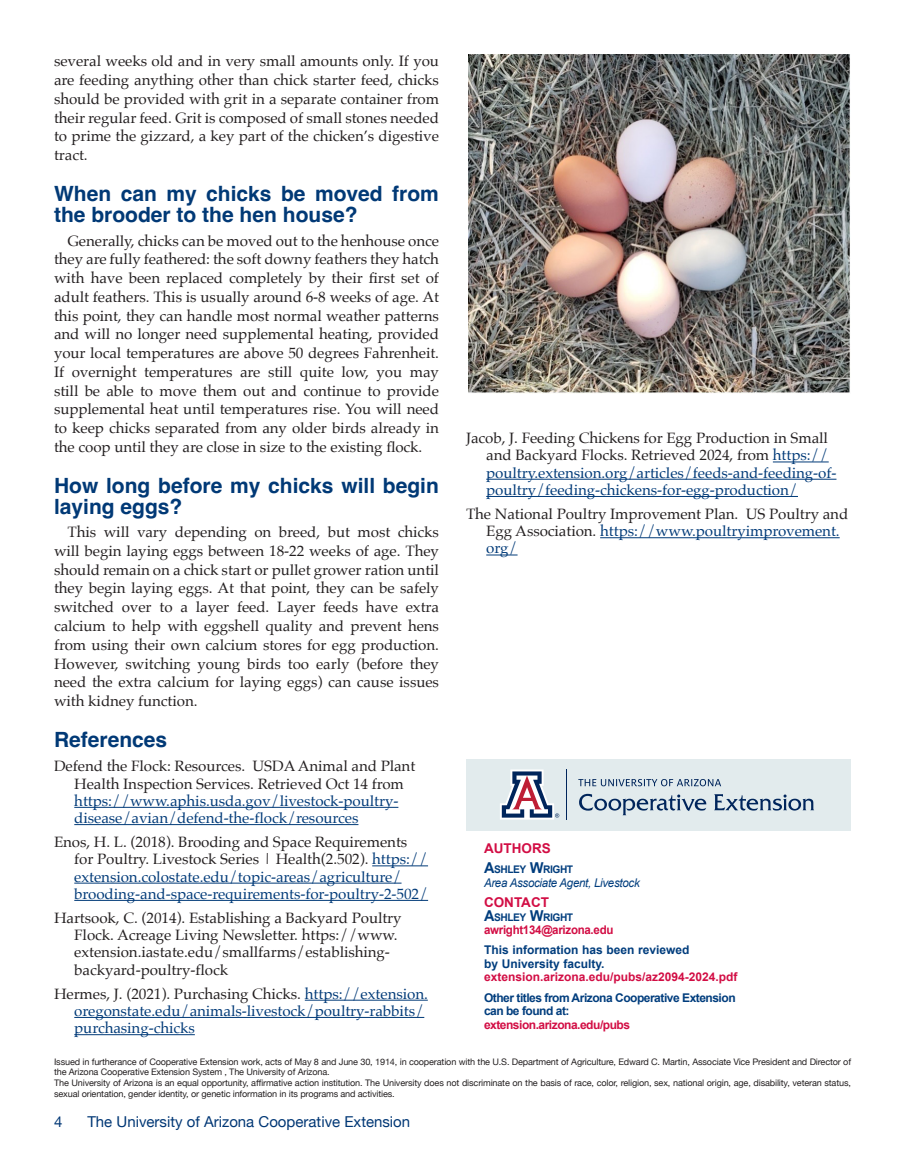
<style>
.page{position:relative;width:905px;height:1175px;background:#fff}
.page>*{position:absolute;margin:0;border:0;box-sizing:border-box;transform-origin:0 0}
.Body_text{font:700 21px/21px "Helvetica";color:#013976}
.Body_text-2{font:15px/18.8px "Palatino";color:#231f20;text-align:justify}
.Body_text-3{font:15px/17.2px "Palatino";color:#013a78}
.t1{font:15px "Helvetica Neue";color:#013775}
.t2{font:700 13.5px "Arial";color:#d20d44}
.t3{font:700 12px "Arial";letter-spacing:-.04em;color:#013d7d}
.t4{font:700 12px "Arial";color:#013d7d}
.t5{font:700 12px "Arial";color:#d20d44}
.t6{font:italic 12px "Arial";letter-spacing:-.025em;color:#013d7d;scale:.96 1}
.t7{font:700 12px "Arial";letter-spacing:-.025em;color:#d20d44}
.t8{font:700 12px "Arial";letter-spacing:-.025em;color:#d20d44;scale:.96 1}
.t9{font:700 10.5px "Arial";color:#013d7d;scale:.96 1}
.t10{font:9px/10.5px "Helvetica Neue";letter-spacing:-.01em;color:#231f20}
.s1{color:#013a78}
.s2{color:#231f20}
.s3{font-size:15px}
</style>
<div class="page">
<hr style="left:74px;top:807px;width:324px;height:1px;background:#013a78">
<hr style="left:74px;top:824px;width:284px;height:1px;background:#013a78">
<hr style="left:372px;top:865px;width:56px;height:1px;background:#013a78">
<hr style="left:74px;top:882px;width:327px;height:1px;background:#013a78">
<hr style="left:74px;top:900px;width:354px;height:1px;background:#013a78">
<hr style="left:305px;top:999px;width:123px;height:1px;background:#013a78">
<hr style="left:74px;top:1017px;width:350px;height:1px;background:#013a78">
<hr style="left:74px;top:1034px;width:121px;height:1px;background:#013a78">
<hr style="left:772px;top:461px;width:56px;height:1px;background:#013a78">
<hr style="left:486px;top:479px;width:350px;height:1px;background:#013a78">
<hr style="left:486px;top:496px;width:312px;height:1px;background:#013a78">
<hr style="left:600px;top:537px;width:239px;height:1px;background:#013a78">
<hr style="left:486px;top:554px;width:31px;height:1px;background:#013a78">
<div style="left:466px;top:760px;width:384px;height:70px;background:#e2ebed"></div>
<svg style="left:500px;top:769px;width:59px;height:50px"></svg>
<hr style="left:566px;top:769px;width:1px;height:50px;background:#00255b">
<svg style="left:579px;top:794px;width:235px;height:21px"></svg>
<svg style="left:578px;top:779px;width:143px;height:7px"></svg>
<img style="left:468px;top:54px;width:382px;height:339px">
<p class="Body_text-2" style="left:54px;top:52px;width:387px">several weeks old and in very small amounts only. If you are feeding anything other than chick starter feed, chicks should be provided with grit in a separate container from their regular feed. Grit is composed of small stones needed to prime the gizzard, a key part of the chicken’s digestive tract.</p>
<p class="Body_text" style="left:54px;top:186px;width:386px">When can my chicks be moved from the brooder to the hen house?</p>
<p class="Body_text-2" style="left:54px;top:231px;width:387px;text-indent:14px">Generally, chicks can be moved out to the henhouse once they are fully feathered: the soft downy feathers they hatch with have been replaced completely by their first set of adult feathers. This is usually around 6-8 weeks of age. At this point, they can handle most normal weather patterns and will no longer need supplemental heating, provided your local temperatures are above 50 degrees Fahrenheit.<br>If overnight temperatures are still quite low, you may still be able to move them out and continue to provide supplemental heat until temperatures rise. You will need to keep chicks separated from any older birds already in the coop until they are close in size to the existing flock.</p>
<p class="Body_text" style="left:54px;top:477px;width:386px">How long before my chicks will begin laying eggs?</p>
<p class="Body_text-2" style="left:54px;top:522px;width:387px;text-indent:14px">This will vary depending on breed, but most chicks will begin laying eggs between 18-22 weeks of age. They should remain on a chick start or pullet grower ration until they begin laying eggs. At that point, they can be safely switched over to a layer feed. Layer feeds have extra calcium to help with eggshell quality and prevent hens from using their own calcium stores for egg production.<br>However, switching young birds too early (before they need the extra calcium for laying eggs) can cause issues with kidney function.</p>
<p class="Body_text" style="left:54px;top:731px;width:115px">References</p>
<p class="Body_text-2" style="left:74px;top:757px;width:343px;line-height:17.2px;text-align:left;text-indent:-20px">Defend the Flock: Resources. USDA Animal and Plant Health Inspection Services. Retrieved Oct 14 from <span class="s1">https://www.aphis.usda.gov/livestock-poultry&shy;disease/avian/defend-the-flock/resources</span></p>
<p class="Body_text-3" style="left:74px;top:833px;width:356px;text-indent:-20px"><span class="s2">Enos, H. L. (2018). Brooding and Space Requirements for Poultry. Livestock Series | Health(2.502).</span> https:// extension.colostate.edu/topic-areas/agriculture/ brooding-and-space-requirements-for-poultry-2-502/</p>
<p class="Body_text-2" style="left:74px;top:909px;width:329px;line-height:17.2px;text-align:left;text-indent:-20px">Hartsook, C. (2014). Establishing a Backyard Poultry Flock. Acreage Living Newsletter. https://www. extension.iastate.edu/smallfarms/establishing&shy;backyard-poultry-flock</p>
<p class="Body_text-3" style="left:74px;top:984px;width:355px;text-indent:-20px"><span class="s2">Hermes, J. (2021). Purchasing Chicks.</span> https://extension. oregonstate.edu/animals-livestock/poultry-rabbits/ purchasing-chicks</p>
<p class="Body_text-3" style="left:486px;top:429px;width:352px;text-indent:-20px"><span class="s2">Jacob, J. Feeding Chickens for Egg Production in Small and Backyard Flocks. Retrieved 2024, from</span> https:// poultry.extension.org/articles/feeds-and-feeding-of&shy;poultry/feeding-chickens-for-egg-production/</p>
<p class="Body_text-2" style="left:486px;top:505px;width:364px;line-height:17.2px;text-align:left;text-indent:-20px">The National Poultry Improvement Plan. US Poultry and<br>Egg Association. <span class="s1">https://www.poultryimprovement. org/</span></p>
<p class="t2" style="left:484px;top:839px;width:68px">AUTHORS</p>
<p class="t9" style="left:484px;top:862px;width:95px"><span class="s3">A</span>SHLEY <span class="s3">W</span>RIGHT</p>
<p class="t6" style="left:484px;top:874px;width:164px">Area Associate Agent, Livestock</p>
<p class="t2" style="left:484px;top:893px;width:66px">CONTACT</p>
<p class="t9" style="left:484px;top:910px;width:95px"><span class="s3">A</span>SHLEY <span class="s3">W</span>RIGHT</p>
<p class="t8" style="left:484px;top:922px;width:136px">awright134@arizona.edu</p>
<p class="t4" style="left:484px;top:942px;width:207px">This information has been reviewed</p>
<p class="t4" style="left:484px;top:955px;width:122px">by University faculty.</p>
<p class="t5" style="left:484px;top:969px;width:255px">extension.arizona.edu/pubs/az2094-2024.pdf</p>
<p class="t3" style="left:484px;top:989px;width:253px">Other titles from Arizona Cooperative Extension</p>
<p class="t3" style="left:484px;top:1003px;width:87px">can be found at:</p>
<p class="t7" style="left:484px;top:1016px;width:148px">extension.arizona.edu/pubs</p>
<p class="t10" style="left:54px;top:1057px;width:798px">Issued in furtherance of Cooperative Extension work, acts of May 8 and June 30, 1914, in cooperation with the U.S. Department of Agriculture, Edward C. Martin, Associate Vice President and Director of the Arizona Cooperative Extension System , The University of Arizona.</p>
<p class="t10" style="left:54px;top:1078px;width:798px">The University of Arizona is an equal opportunity, affirmative action institution. The University does not discriminate on the basis of race, color, religion, sex, national origin, age, disability, veteran status, sexual orientation, gender identity, or genetic information in its programs and activities.</p>
<p class="t1" style="left:54px;top:1110px;width:10px">4</p>
<p class="t1" style="left:87px;top:1111px;width:324px">The University of Arizona Cooperative Extension</p>
</div>
